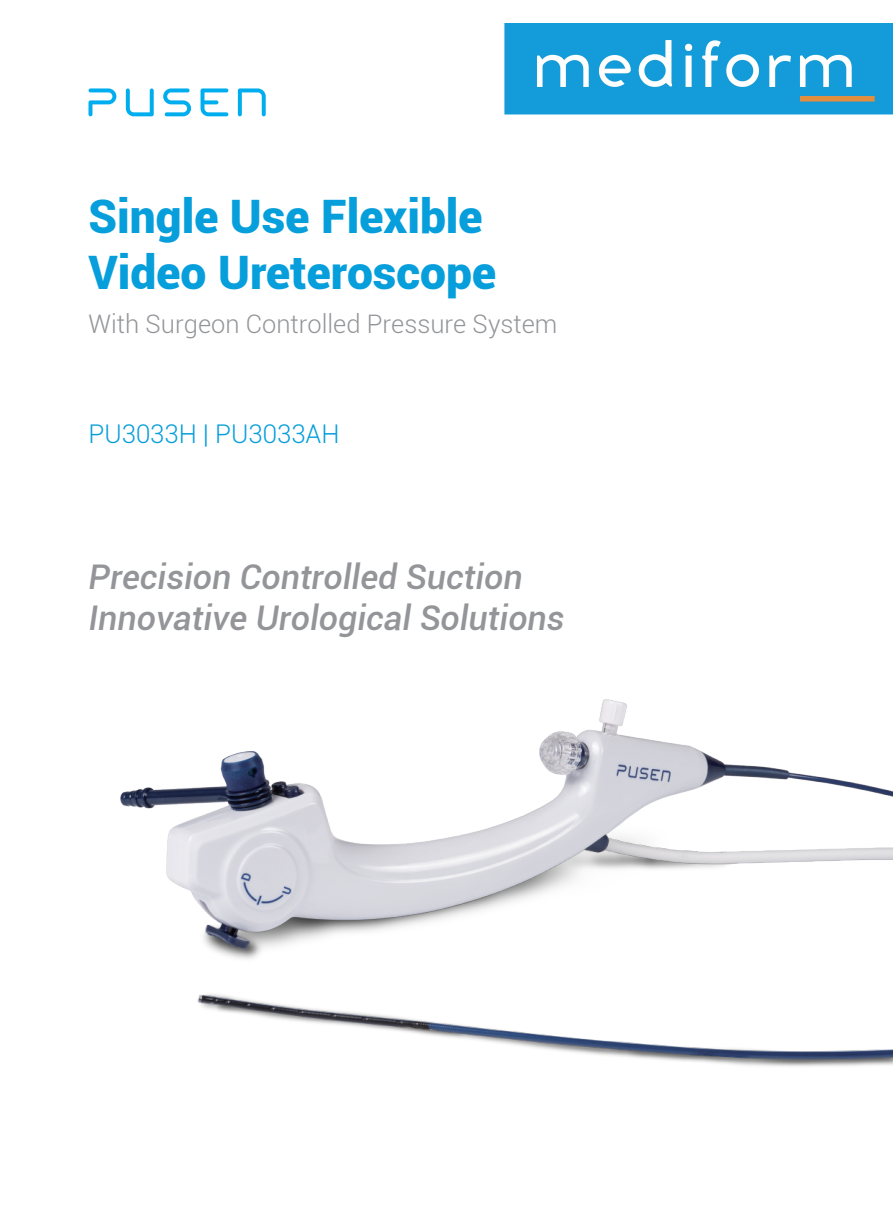
<style>
.page{position:relative;width:893px;height:1212px;background:#fff}
.page>*{position:absolute;margin:0;border:0;box-sizing:border-box;transform-origin:0 0}
.t1{font:900 46.2px/55.3px "Roboto";color:#069edb}
.t2{font:italic 500 34.05px/40.8px "Roboto";color:#939598}
.t3{font:300 25.8px "Roboto";color:#069edb}
.t4{font:300 25.5px "Roboto";color:#939598}
</style>
<div class="page">
<svg style="left:238px;top:88px;width:28px;height:28px"></svg>
<svg style="left:201px;top:88px;width:27px;height:28px"></svg>
<svg style="left:89px;top:88px;width:27px;height:28px"></svg>
<svg style="left:163px;top:88px;width:28px;height:28px"></svg>
<svg style="left:126px;top:88px;width:28px;height:28px"></svg>
<img style="left:120px;top:699px;width:773px;height:368px">
<img style="left:505px;top:23px;width:388px;height:91px">
<h1 class="t1" style="left:89px;top:187px;width:409px">Single Use Flexible<br>Video Ureteroscope</h1>
<p class="t4" style="left:89px;top:306px;width:470px">With Surgeon Controlled Pressure System</p>
<p class="t3" style="left:89px;top:416px;width:253px">PU3033H | PU3033AH</p>
<p class="t2" style="left:89px;top:555px;width:477px">Precision Controlled Suction<br>Innovative Urological Solutions</p>
</div>
